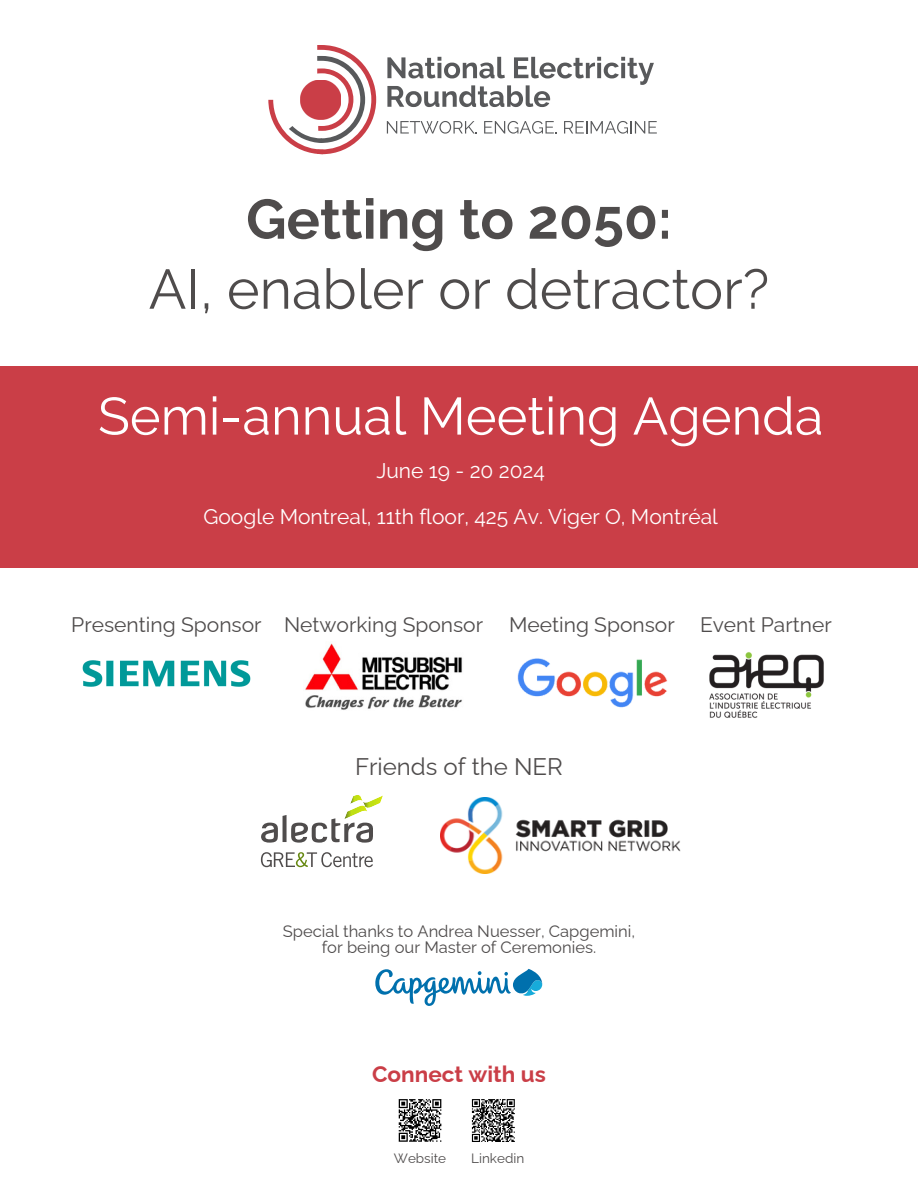
<style>
.page{position:relative;width:918px;height:1188px;background:#fff}
.page>*{position:absolute;margin:0;border:0;box-sizing:border-box;transform-origin:0 0}
.t1{font:55.65px/70.1px "Raleway";color:#4f4c4c;text-align:center}
.t2{font:52.5px "Raleway";color:#fff}
.t3{font:24px "Raleway";color:#4f4c4c}
.t4{font:700 22.5px "Raleway";color:#ca3e47}
.t5{font:21px "Raleway";color:#4f4c4c}
.t6{font:21px "Raleway";color:#fff}
.t7{font:16.5px/15.8px "Raleway";color:#4f4c4c;text-align:center}
.t8{font:13.5px "Raleway";color:#4f4c4c}
.s1{font-weight:700}
</style>
<div class="page">
<img style="left:517px;top:658px;width:151px;height:50px">
<img style="left:82px;top:660px;width:169px;height:27px">
<svg style="left:261px;top:795px;width:122px;height:48px"></svg>
<svg style="left:261px;top:852px;width:112px;height:15px"></svg>
<img style="left:709px;top:652px;width:115px;height:66px">
<svg style="left:387px;top:57px;width:267px;height:50px"></svg>
<svg style="left:387px;top:121px;width:90px;height:13px"></svg>
<svg style="left:484px;top:121px;width:73px;height:13px"></svg>
<svg style="left:564px;top:121px;width:93px;height:13px"></svg>
<svg style="left:268px;top:45px;width:108px;height:109px"></svg>
<div style="left:0;top:366px;width:918px;height:202px;background:#ca3e47"></div>
<img style="left:441px;top:797px;width:239px;height:77px">
<svg style="left:375px;top:969px;width:167px;height:37px"></svg>
<svg style="left:398px;top:1099px;width:44px;height:43px"></svg>
<svg style="left:471px;top:1099px;width:44px;height:43px"></svg>
<img style="left:305px;top:643px;width:157px;height:67px">
<p class="t1" style="left:149px;top:184px;width:622px"><span class="s1">Getting to 2050:<br></span>AI, enabler or detractor?</p>
<p class="t2" style="left:98px;top:385px;width:727px">Semi-annual Meeting Agenda</p>
<h4 class="t6" style="left:376px;top:459px;width:170px">June 19 - 20 2024</h4>
<p class="t6" style="left:203px;top:504px;width:516px">Google Montreal, 11th floor, 425 Av. Viger O, Montréal</p>
<h4 class="t5" style="left:71px;top:612px;width:192px">Presenting Sponsor</h4>
<p class="t5" style="left:284px;top:612px;width:201px">Networking Sponsor</p>
<p class="t5" style="left:509px;top:612px;width:167px">Meeting Sponsor</p>
<h4 class="t5" style="left:700px;top:612px;width:133px">Event Partner</h4>
<p class="t3" style="left:355px;top:752px;width:209px">Friends of the NER</p>
<h3 class="t7" style="left:283px;top:923px;width:354px">Special thanks to Andrea Nuesser, Capgemini, for being our Master of Ceremonies.</h3>
<h5 class="t4" style="left:372px;top:1061px;width:175px">Connect with us</h5>
<p class="t8" style="left:394px;top:1151px;width:54px">Website</p>
<p class="t8" style="left:471px;top:1151px;width:54px">Linkedin</p>
</div>
